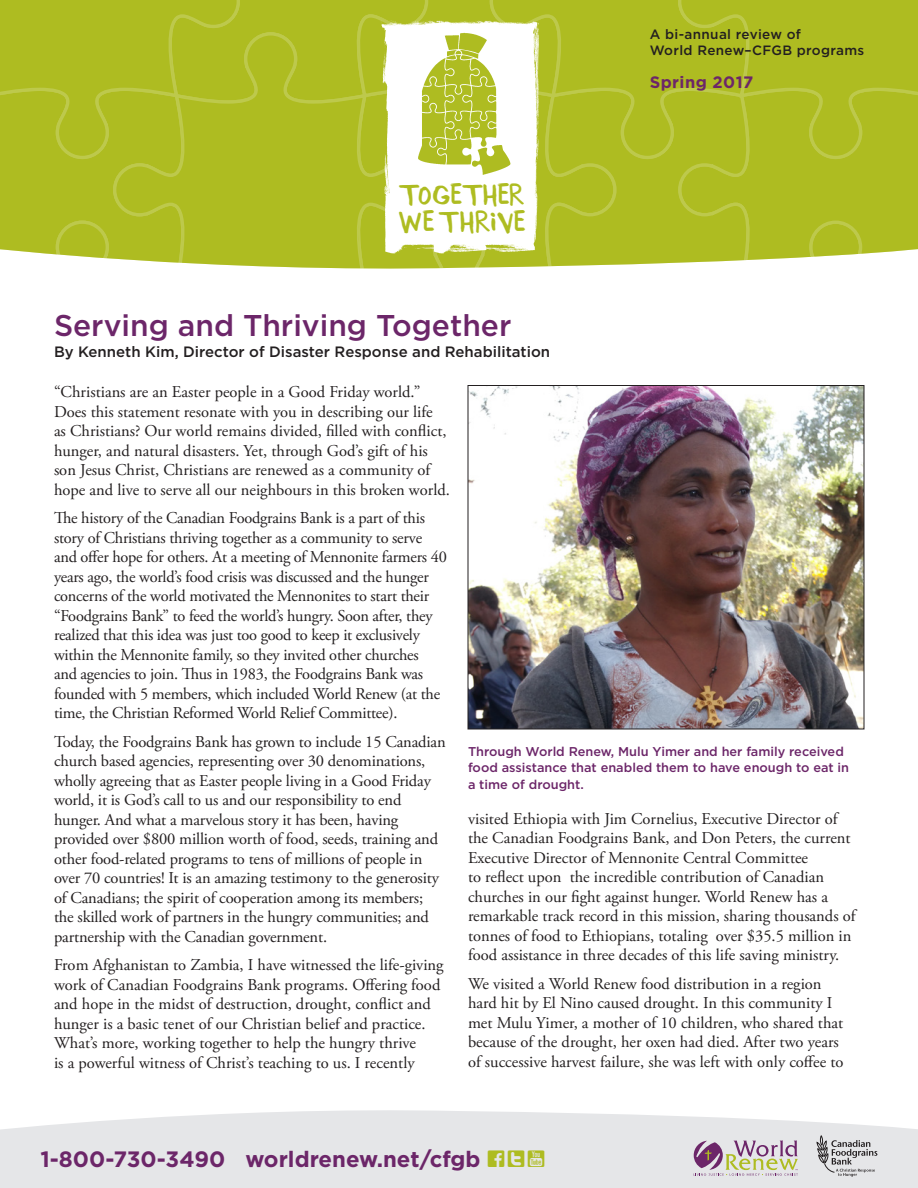
<style>
.page{position:relative;width:918px;height:1188px;background:#fff}
.page>*{position:absolute;margin:0;border:0;box-sizing:border-box;transform-origin:0 0}
.Bodytext{font:500 30px "Gotham";color:#6c2669}
.t1{font:27.75px/27px "Closeone one";color:#aebc21;scale:1.25 1}
.t2{font:700 22.2px "Gotham";color:#6c2669}
.Bodytext-2{font:16.5px/19.5px "Adobe Garamond Pro";letter-spacing:-.005em;color:#231f20}
.t3{font:700 16.5px "Gotham";letter-spacing:.025em;color:#6c2669}
.Bodytext-3{font:500 15px "Gotham";color:#231f20}
.t4{font:500 13.5px/16.2px "Gotham";letter-spacing:.025em;color:#231f20}
.t5{font:500 12.75px/16.5px "Gotham";color:#6c2669}
.s1{font-family:"Social Icons Pro Set 1 Rounded";font-weight:400;font-size:24px;color:#aebc21}
</style>
<div class="page">
<img style="left:470px;top:387px;width:392px;height:340px">
<div style="left:468px;top:385px;width:396px;height:344px;border:1px solid #231f20"></div>
<svg style="left:0;top:1110px;width:918px;height:78px;background:#e7e8ea"></svg>
<svg style="left:816px;top:1135px;width:61px;height:42px;background:#c0c0c2"></svg>
<svg style="left:694px;top:1140px;width:104px;height:36px;background:#c3b4b6"></svg>
<svg style="left:0;top:0;width:918px;height:269px;background:#b5c235"></svg>
<img style="left:392px;top:31px;width:136px;height:163px">
<p class="t1" style="left:399px;top:182px;width:103px">TOGETHER<br>WE THRIVE</p>
<p class="t4" style="left:650px;top:26px;width:216px">A bi-annual review of<br>World Renew–CFGB programs</p>
<p class="t3" style="left:650px;top:71px;width:105px">Spring 2017</p>
<p class="Bodytext" style="left:54px;top:306px;width:459px">Serving and Thriving Together</p>
<p class="Bodytext-3" style="left:54px;top:341px;width:498px">By Kenneth Kim, Director of Disaster Response and Rehabilitation</p>
<p class="Bodytext-2" style="left:54px;top:383px;width:397px">“Christians are an Easter people in a Good Friday world.” Does this statement resonate with you in describing our life<br>as Christians? Our world remains divided, filled with conflict, hunger, and natural disasters. Yet, through God’s gift of his son Jesus Christ, Christians are renewed as a community of hope and live to serve all our neighbours in this broken world.</p>
<p class="Bodytext-2" style="left:54px;top:509px;width:394px">The history of the Canadian Foodgrains Bank is a part of this story of Christians thriving together as a community to serve and offer hope for others. At a meeting of Mennonite farmers 40 years ago, the world’s food crisis was discussed and the hunger concerns of the world motivated the Mennonites to start their “Foodgrains Bank” to feed the world’s hungry. Soon after, they realized that this idea was just too good to keep it exclusively within the Mennonite family, so they invited other churches<br>and agencies to join. Thus in 1983, the Foodgrains Bank was founded with 5 members, which included World Renew (at the time, the Christian Reformed World Relief Committee).</p>
<p class="Bodytext-2" style="left:54px;top:732px;width:393px">Today, the Foodgrains Bank has grown to include 15 Canadian church based agencies, representing over 30 denominations, wholly agreeing that as Easter people living in a Good Friday world, it is God’s call to us and our responsibility to end hunger. And what a marvelous story it has been, having provided over $800 million worth of food, seeds, training and other food-related programs to tens of millions of people in over 70 countries! It is an amazing testimony to the generosity of Canadians; the spirit of cooperation among its members; the skilled work of partners in the hungry communities; and partnership with the Canadian government.</p>
<p class="Bodytext-2" style="left:54px;top:956px;width:391px">From Afghanistan to Zambia, I have witnessed the life-giving work of Canadian Foodgrains Bank programs. Offering food and hope in the midst of destruction, drought, conflict and hunger is a basic tenet of our Christian belief and practice.<br>What’s more, working together to help the hungry thrive<br>is a powerful witness of Christ’s teaching to us. I recently</p>
<p class="t5" style="left:468px;top:743px;width:383px">Through World Renew, Mulu Yimer and her family received food assistance that enabled them to have enough to eat in a time of drought.</p>
<p class="Bodytext-2" style="left:468px;top:809px;width:389px">visited Ethiopia with Jim Cornelius, Executive Director of the Canadian Foodgrains Bank, and Don Peters, the current Executive Director of Mennonite Central Committee<br>to reflect upon the incredible contribution of Canadian churches in our fight against hunger. World Renew has a remarkable track record in this mission, sharing thousands of tonnes of food to Ethiopians, totaling over $35.5 million in food assistance in three decades of this life saving ministry.</p>
<p class="Bodytext-2" style="left:468px;top:974px;width:377px">We visited a World Renew food distribution in a region hard hit by El Nino caused drought. In this community I met Mulu Yimer, a mother of 10 children, who shared that because of the drought, her oxen had died. After two years of successive harvest failure, she was left with only coffee to</p>
<p class="t2" style="left:40px;top:1144px;width:506px">1-800-730-3490 worldrenew.net/cfgb <span class="s1">ftY</span></p>
</div>
